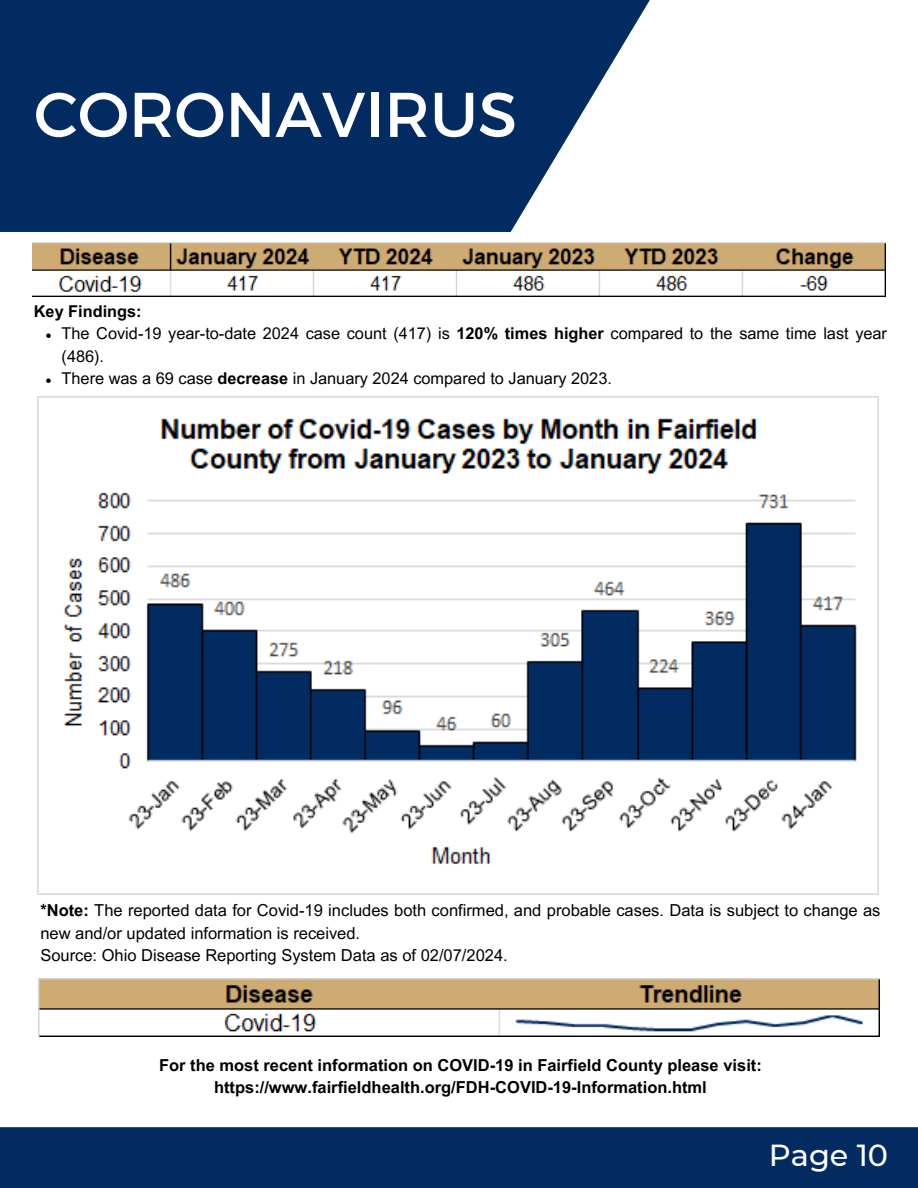
<style>
.page{position:relative;width:918px;height:1188px;background:#fff}
.page>*{position:absolute;margin:0;border:0;box-sizing:border-box;transform-origin:0 0}
.t1{font:63px "Montserrat";color:#fff}
.t2{font:500 30.3px "Montserrat";color:#fff}
.t3{font:16.5px/22.5px "Arial MT Pro";color:#000}
.t4{font:700 16.5px/22.5px "Arial MT Pro";color:#000;text-align:center}
.t5{font:16.35px/22.5px "Arial MT Pro";color:#000}
.t6{font:700 16.35px "Arial MT Pro";color:#000}
.s1{font-weight:700}
</style>
<div class="page">
<svg style="left:0;top:0;width:650px;height:232px;background:#1d4172"></svg>
<div style="left:0;top:1127px;width:918px;height:61px;background:#022b62"></div>
<img style="left:39px;top:978px;width:840px;height:59px">
<img style="left:38px;top:397px;width:840px;height:497px">
<img style="left:32px;top:242px;width:853px;height:54px">
<svg style="left:46px;top:333px;width:5px;height:5px"></svg>
<svg style="left:46px;top:378px;width:5px;height:5px"></svg>
<p class="t1" style="left:34px;top:74px;width:485px">CORONAVIRUS</p>
<p class="t6" style="left:34px;top:305px;width:109px">Key Findings:</p>
<p class="t5" style="left:62px;top:324px;width:827px">The Covid-19 year-to-date 2024 case count (417) is <span class="s1">120% times higher</span> compared to the same time last year (486).</p>
<h3 class="t5" style="left:62px;top:369px;width:552px">There was a 69 case <span class="s1">decrease</span> in January 2024 compared to January 2023.</h3>
<p class="t3" style="left:40px;top:901px;width:842px"><span class="s1">*Note:</span> The reported data for Covid-19 includes both confirmed, and probable cases. Data is subject to change as new and/or updated information is received.</p>
<p class="t3" style="left:40px;top:946px;width:469px">Source: Ohio Disease Reporting System Data as of 02/07/2024.</p>
<p class="t4" style="left:159px;top:1056px;width:604px">For the most recent information on COVID-19 in Fairfield County please visit: https://www.fairfieldhealth.org/FDH-COVID-19-Information.html</p>
<h2 class="t2" style="left:769px;top:1137px;width:121px">Page 10</h2>
</div>
